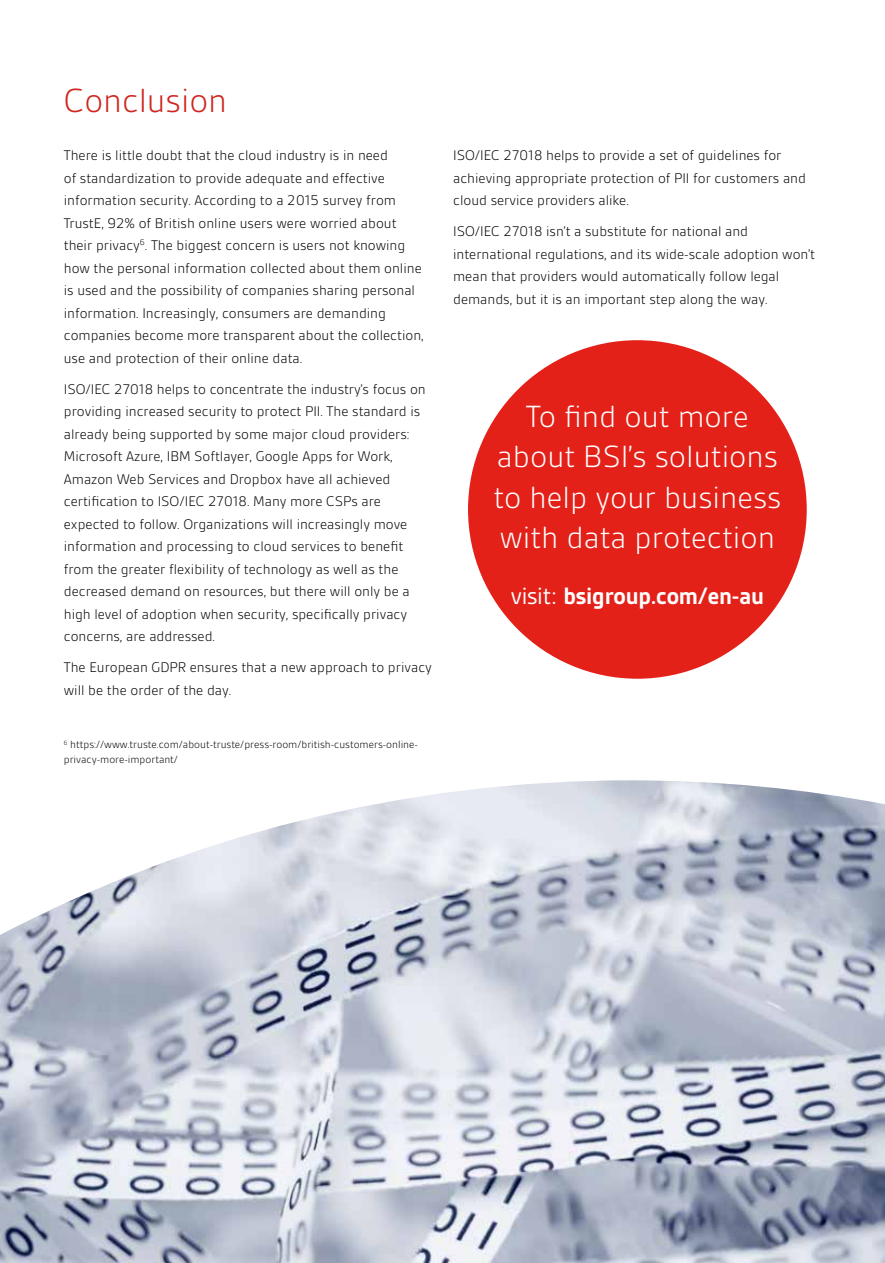
<style>
.page{position:relative;width:885px;height:1263px;background:#fff}
.page>*{position:absolute;margin:0;border:0;box-sizing:border-box;transform-origin:0 0}
.t1{font:300 36px "BSI Gesta";color:#ce251d}
.t2{font:300 33px/40.5px "BSI Gesta";color:#fff;text-align:center}
.t3{font:700 25.5px "BSI Gesta";letter-spacing:-.01em;color:#fff}
.t4{font:300 15px/22.5px "BSI Gesta";color:#000}
.t5{font:300 11.25px/15px "BSI Gesta";color:#000}
.s1{font-weight:400}
</style>
<div class="page">
<img style="left:0;top:780px;width:884px;height:483px">
<div style="left:468px;top:340px;width:338px;height:339px;background:#e32119;border-radius:50%"></div>
<h1 class="t1" style="left:64px;top:82px;width:165px">Conclusion</h1>
<p class="t4" style="left:64px;top:144px;width:361px">There is little doubt that the cloud industry is in need<br>of standardization to provide adequate and effective information security. According to a 2015 survey from TrustE, 92% of British online users were worried about their privacy<sup>6</sup>. The biggest concern is users not knowing how the personal information collected about them online is used and the possibility of companies sharing personal information. Increasingly, consumers are demanding companies become more transparent about the collection, use and protection of their online data.</p>
<p class="t4" style="left:64px;top:378px;width:363px">ISO/IEC 27018 helps to concentrate the industry’s focus on providing increased security to protect PII. The standard is already being supported by some major cloud providers:<br>Microsoft Azure, IBM Softlayer, Google Apps for Work, Amazon Web Services and Dropbox have all achieved certification to ISO/IEC 27018. Many more CSPs are expected to follow. Organizations will increasingly move information and processing to cloud services to benefit from the greater flexibility of technology as well as the decreased demand on resources, but there will only be a high level of adoption when security, specifically privacy concerns, are addressed.</p>
<p class="t4" style="left:64px;top:656px;width:369px">The European GDPR ensures that a new approach to privacy will be the order of the day.</p>
<p class="t5" style="left:64px;top:737px;width:355px"><sup>6</sup> https://www.truste.com/about-truste/press-room/british-customers-online&shy;privacy-more-important/</p>
<p class="t4" style="left:453px;top:144px;width:354px">ISO/IEC 27018 helps to provide a set of guidelines for achieving appropriate protection of PII for customers and cloud service providers alike.</p>
<p class="t4" style="left:453px;top:220px;width:363px">ISO/IEC 27018 isn’t a substitute for national and international regulations, and its wide-scale adoption won’t mean that providers would automatically follow legal demands, but it is an important step along the way.</p>
<h2 class="t2" style="left:493px;top:396px;width:289px">To find out more about BSI’s solutions to help your business with data protection</h2>
<h3 class="t3" style="left:510px;top:582px;width:255px"><span class="s1">visit:</span> bsigroup.com/en-au</h3>
</div>
